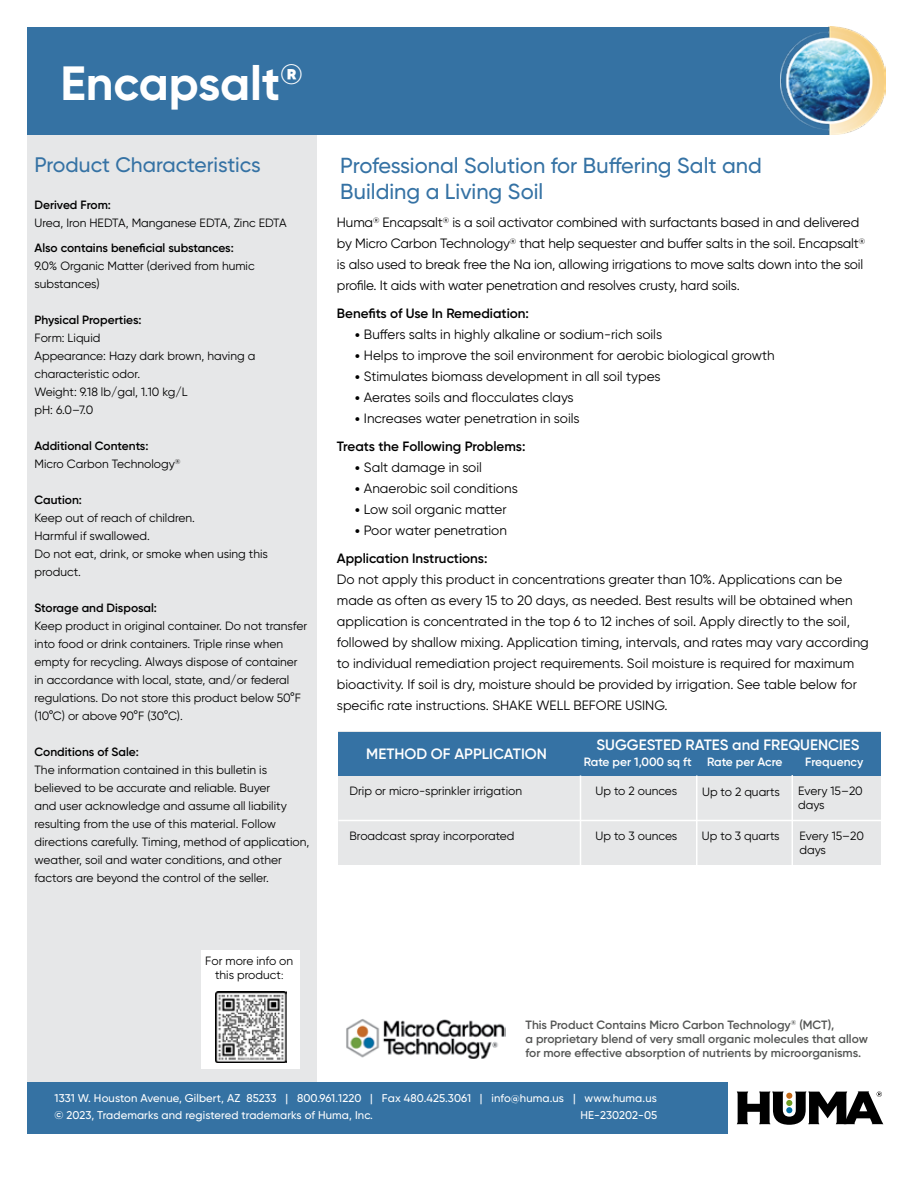
<style>
.page{position:relative;width:918px;height:1188px;background:#fff}
.page>*{position:absolute;margin:0;border:0;box-sizing:border-box;transform-origin:0 0}
.t1{font:700 48px "Gilroy";color:#fff}
.t2{font:500 21.75px/26.1px "Gilroy";color:#3572a4}
.t3{font:500 21px "Gilroy";color:#3572a4}
.t4{font:600 15px "Gilroy";color:#fff}
.t5{font:13.5px/21px "Gilroy";color:#000}
.t6{font:600 13.5px/27.8px "Gilroy";color:#000}
.t7{font:12px/18px "Gilroy";color:#000}
.t8{font:600 12px/14.4px "Gilroy";color:#545554}
.t9{font:600 12px "Gilroy";color:#000}
.t10{font:600 12px "Gilroy";color:#fff}
.t11{font:500 11.25px/16.5px "Gilroy";letter-spacing:.01em;color:#fff}
.s1{font-weight:600}
.s2{font-family:"Museo Sans 300"}
.s3{font-family:"Museo Sans 300";font-weight:400}
.s4{font-weight:400}
.s5{font-size:10.5px}
</style>
<div class="page">
<div style="left:27px;top:134px;width:290px;height:948px;background:#e6e7e8"></div>
<div style="left:27px;top:27px;width:803px;height:108px;background:#3572a3"></div>
<div style="left:27px;top:1082px;width:701px;height:52px;background:#3572a3"></div>
<svg style="left:737px;top:1091px;width:147px;height:34px"></svg>
<img style="left:781px;top:27px;width:105px;height:108px">
<img style="left:346px;top:1019px;width:159px;height:39px">
<div style="left:201px;top:950px;width:98px;height:119px;background:#fff"></div>
<img style="left:215px;top:991px;width:71px;height:72px">
<div style="left:338px;top:732px;width:543px;height:133px;background:#e6e7e8"></div>
<div style="left:338px;top:732px;width:543px;height:44px;background:#3572a4"></div>
<hr style="left:338px;top:820px;width:543px;height:1px;background:#fff">
<hr style="left:580px;top:776px;width:1px;height:90px;background:#fff">
<hr style="left:696px;top:776px;width:2px;height:91px;background:#fff">
<hr style="left:792px;top:775px;width:1px;height:136px;background:#fff">
<h1 class="t1" style="left:60px;top:53px;width:244px">Encapsalt<sup>®</sup></h1>
<h3 class="t3" style="left:34px;top:152px;width:228px">Product Characteristics</h3>
<p class="t9" style="left:34px;top:198px;width:78px">Derived From:</p>
<p class="t7" style="left:34px;top:214px;width:254px">Urea, Iron HEDTA, Manganese EDTA, Zinc EDTA</p>
<p class="t9" style="left:34px;top:241px;width:201px">Also contains beneficial substances:</p>
<p class="t7" style="left:34px;top:257px;width:222px">9.0% Organic Matter (derived from humic substances)</p>
<p class="t9" style="left:34px;top:313px;width:108px">Physical Properties:</p>
<p class="t7" style="left:34px;top:329px;width:222px">Form: Liquid<br>Appearance: Hazy dark brown, having a characteristic odor.<br>Weight: 9.18 lb/gal, 1.10 kg/L<br>pH: 6.0–7.0</p>
<p class="t7" style="left:34px;top:437px;width:148px"><span class="s1">Additional Contents:<br></span>Micro Carbon Technology<sup>®</sup></p>
<p class="t9" style="left:34px;top:493px;width:49px">Caution:</p>
<p class="t7" style="left:34px;top:509px;width:235px">Keep out of reach of children.<br>Harmful if swallowed.<br>Do not eat, drink, or smoke when using this product.</p>
<p class="t9" style="left:34px;top:601px;width:124px">Storage and Disposal:</p>
<p class="t7" style="left:34px;top:617px;width:274px">Keep product in original container. Do not transfer into food or drink containers. Triple rinse when empty for recycling. Always dispose of container in accordance with local, state, and/or federal regulations. Do not store this product below 50°F (10°C) or above 90°F (30°C).</p>
<p class="t9" style="left:34px;top:745px;width:106px">Conditions of Sale:</p>
<p class="t7" style="left:34px;top:761px;width:276px">The information contained in this bulletin is believed to be accurate and reliable. Buyer<br>and user acknowledge and assume all liability resulting from the use of this material. Follow directions carefully. Timing, method of application, weather, soil and water conditions, and other factors are beyond the control of the seller.</p>
<h2 class="t2" style="left:340px;top:152px;width:423px">Professional Solution for Buffering Salt and<br>Building a Living Soil</h2>
<p class="t5" style="left:337px;top:212px;width:530px">Huma<sup>®</sup> Encapsalt<sup>®</sup> is a soil activator combined with surfactants based in and delivered by Micro Carbon Technology<sup>®</sup> that help sequester and buffer salts in the soil. Encapsalt<sup>® </sup>is also used to break free the Na ion, allowing irrigations to move salts down into the soil profile. It aids with water penetration and resolves crusty, hard soils.</p>
<p class="t6" style="left:337px;top:299px;width:194px">Benefits of Use In Remediation:</p>
<p class="t5" style="left:355px;top:324px;width:309px"><span class="s2">•</span> Buffers salts in highly alkaline or sodium-rich soils</p>
<p class="t5" style="left:355px;top:345px;width:421px"><span class="s2">•</span> Helps to improve the soil environment for aerobic biological growth</p>
<p class="t5" style="left:355px;top:366px;width:307px"><span class="s2">•</span> Stimulates biomass development in all soil types</p>
<p class="t5" style="left:355px;top:387px;width:220px"><span class="s2">•</span> Aerates soils and flocculates clays</p>
<p class="t5" style="left:337px;top:404px;width:244px;line-height:27.8px;text-indent:18px"><span class="s2">•</span> Increases water penetration in soils<br><span class="s1">Treats the Following Problems:</span></p>
<p class="t5" style="left:355px;top:456px;width:129px"><span class="s2">•</span> Salt damage in soil</p>
<p class="t5" style="left:355px;top:477px;width:164px"><span class="s2">•</span> Anaerobic soil conditions</p>
<p class="t5" style="left:355px;top:498px;width:153px"><span class="s2">•</span> Low soil organic matter</p>
<p class="t6" style="left:337px;top:516px;width:171px;text-indent:18px"><span class="s3">•</span> <span class="s4">Poor water penetration<br></span>Application Instructions:</p>
<p class="t5" style="left:337px;top:568px;width:533px">Do not apply this product in concentrations greater than 10%. Applications can be made as often as every 15 to 20 days, as needed. Best results will be obtained when application is concentrated in the top 6 to 12 inches of soil. Apply directly to the soil, followed by shallow mixing. Application timing, intervals, and rates may vary according to individual remediation project requirements. Soil moisture is required for maximum bioactivity. If soil is dry, moisture should be provided by irrigation. See table below for specific rate instructions. SHAKE WELL BEFORE USING.</p>
<p class="t4" style="left:366px;top:744px;width:182px">METHOD OF APPLICATION</p>
<p class="t4" style="left:597px;top:736px;width:264px">SUGGESTED RATES and FREQUENCIES</p>
<p class="t10" style="left:584px;top:755px;width:110px">Rate per 1,000 sq ft</p>
<p class="t10" style="left:707px;top:755px;width:77px">Rate per Acre</p>
<p class="t10" style="left:805px;top:754px;width:59px">Frequency</p>
<p class="t7" style="left:798px;top:783px;width:66px;line-height:14.4px">Every 15–20 days</p>
<p class="t7" style="left:800px;top:828px;width:66px;line-height:14.4px">Every 15–20 days</p>
<p class="t7" style="left:350px;top:781px;width:174px">Drip or micro-sprinkler irrigation</p>
<p class="t7" style="left:350px;top:827px;width:167px">Broadcast spray incorporated</p>
<p class="t7" style="left:596px;top:781px;width:83px">Up to 2 ounces</p>
<p class="t7" style="left:596px;top:827px;width:83px">Up to 3 ounces</p>
<p class="t7" style="left:702px;top:827px;width:79px">Up to 3 quarts</p>
<p class="t7" style="left:702px;top:782px;width:79px">Up to 2 quarts</p>
<p class="t7" style="left:205px;top:954px;width:89px;line-height:13.5px;text-align:center">For more info on this product<span class="s5">:</span></p>
<p class="t8" style="left:526px;top:1017px;width:344px">This Product Contains Micro Carbon Technology<sup>®</sup> (MCT),<br>a proprietary blend of very small organic molecules that allow for more effective absorption of nutrients by microorganisms.</p>
<p class="t11" style="left:55px;top:1090px;width:604px">1331 W. Houston Avenue, Gilbert, AZ 85233 | 800.961.1220 | Fax 480.425.3061 | info@huma.us | www.huma.us © 2023, Trademarks and registered trademarks of Huma, Inc.</p>
<p class="t11" style="left:580px;top:1107px;width:79px">HE-230202-05</p>
</div>
